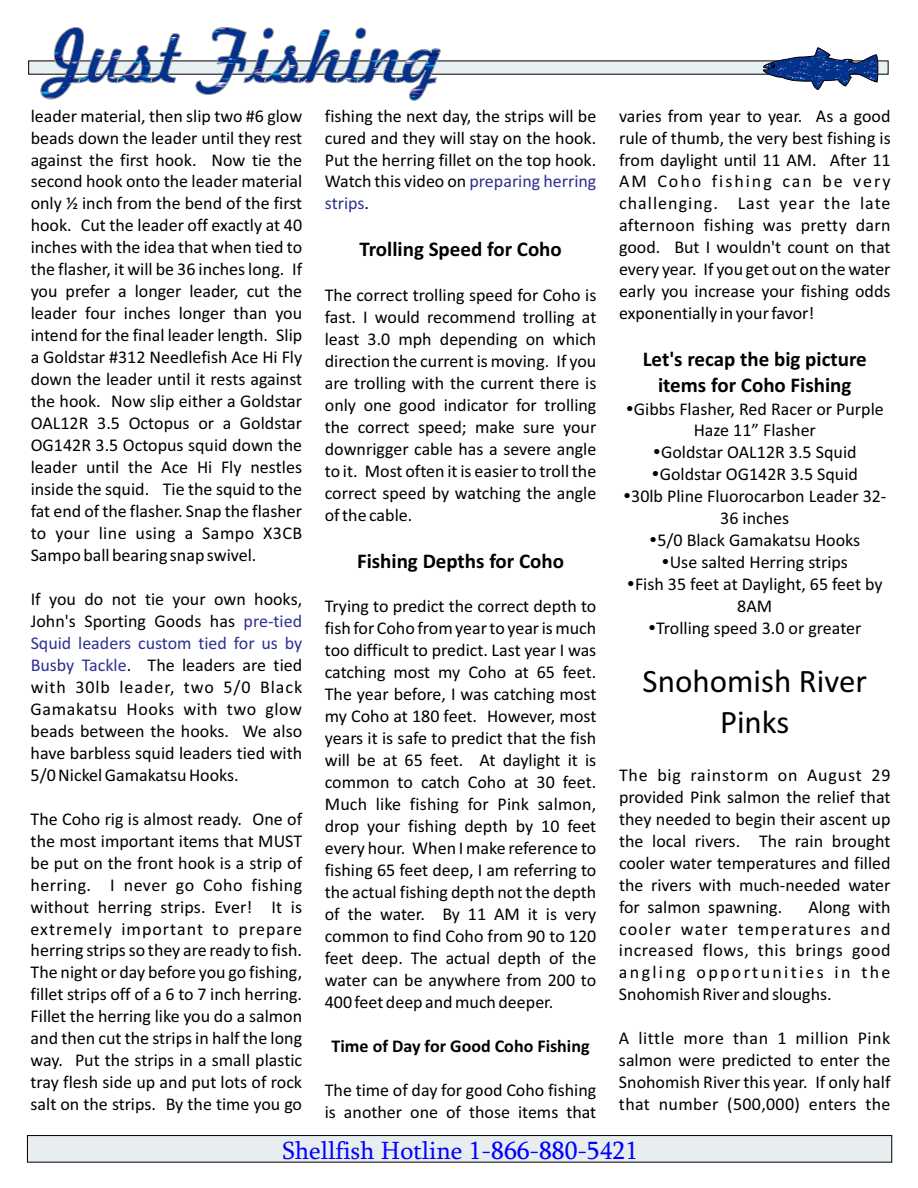
<style>
.page{position:relative;width:918px;height:1188px;background:#fff}
.page>*{position:absolute;margin:0;border:0;box-sizing:border-box;transform-origin:0 0}
.t1{font:33px/40.3px "Calibri";color:#000;text-align:center}
.t2{font:25.5px "Sylfaen";color:#00f}
.t3{font:700 21px/25.7px "Calibri";color:#000;text-align:center}
.t4{font:18px/21.9px "Calibri";color:#000;text-align:justify}
.t5{font:700 18px "Calibri";color:#000}
.s1{color:#2e3092}
</style>
<div class="page">
<div style="left:27px;top:1135px;width:865px;height:27px;background:#e8eef0;border:1px solid #000"></div>
<div style="left:28px;top:61px;width:860px;height:13px;background:#e8f0f1"></div>
<svg style="left:41px;top:27px;width:400px;height:74px"></svg>
<svg style="left:763px;top:47px;width:115px;height:43px"></svg>
<p class="t4" style="left:31px;top:106px;width:273px">leader material, then slip two #6 glow beads down the leader until they rest against the first hook. Now tie the second hook onto the leader material only ½ inch from the bend of the first hook. Cut the leader off exactly at 40 inches with the idea that when tied to the flasher, it will be 36 inches long. If you prefer a longer leader, cut the leader four inches longer than you intend for the final leader length. Slip a Goldstar #312 Needlefish Ace Hi Fly down the leader until it rests against the hook. Now slip either a Goldstar OAL12R 3.5 Octopus or a Goldstar OG142R 3.5 Octopus squid down the leader until the Ace Hi Fly nestles inside the squid. Tie the squid to the fat end of the flasher. Snap the flasher to your line using a Sampo X3CB Sampo ball bearing snap swivel.</p>
<p class="t4" style="left:31px;top:589px;width:273px">If you do not tie your own hooks, John's Sporting Goods has <span class="s1">pre-tied Squid leaders custom tied for us by Busby Tackle</span>. The leaders are tied with 30lb leader, two 5/0 Black Gamakatsu Hooks with two glow beads between the hooks. We also have barbless squid leaders tied with 5/0 Nickel Gamakatsu Hooks.</p>
<p class="t4" style="left:31px;top:809px;width:273px">The Coho rig is almost ready. One of the most important items that MUST be put on the front hook is a strip of herring. I never go Coho fishing without herring strips. Ever! It is extremely important to prepare herring strips so they are ready to fish.<br>The night or day before you go fishing, fillet strips off of a 6 to 7 inch herring.<br>Fillet the herring like you do a salmon and then cut the strips in half the long way. Put the strips in a small plastic tray flesh side up and put lots of rock salt on the strips. By the time you go</p>
<p class="t4" style="left:325px;top:106px;width:273px">fishing the next day, the strips will be cured and they will stay on the hook.<br>Put the herring fillet on the top hook.<br>Watch this video on <span class="s1">preparing herring strips</span>.</p>
<p class="t3" style="left:359px;top:238px;width:204px">Trolling Speed for Coho</p>
<p class="t4" style="left:325px;top:286px;width:273px">The correct trolling speed for Coho is fast. I would recommend trolling at least 3.0 mph depending on which direction the current is moving. If you are trolling with the current there is only one good indicator for trolling the correct speed; make sure your downrigger cable has a severe angle to it. Most often it is easier to troll the correct speed by watching the angle of the cable.</p>
<p class="t3" style="left:357px;top:549px;width:209px">Fishing Depths for Coho</p>
<p class="t4" style="left:325px;top:597px;width:273px">Trying to predict the correct depth to fish for Coho from year to year is much too difficult to predict. Last year I was catching most my Coho at 65 feet.<br>The year before, I was catching most my Coho at 180 feet. However, most years it is safe to predict that the fish will be at 65 feet. At daylight it is common to catch Coho at 30 feet.<br>Much like fishing for Pink salmon, drop your fishing depth by 10 feet every hour. When I make reference to fishing 65 feet deep, I am referring to the actual fishing depth not the depth of the water. By 11 AM it is very common to find Coho from 90 to 120 feet deep. The actual depth of the water can be anywhere from 200 to 400 feet deep and much deeper.</p>
<p class="t5" style="left:332px;top:1038px;width:259px">Time of Day for Good Coho Fishing</p>
<p class="t4" style="left:325px;top:1080px;width:273px">The time of day for good Coho fishing is another one of those items that</p>
<p class="t4" style="left:619px;top:106px;width:273px">varies from year to year. As a good rule of thumb, the very best fishing is from daylight until 11 AM. After 11<br>AM Coho fishing can be very challenging. Last year the late afternoon fishing was pretty darn good. But I wouldn't count on that every year. If you get out on the water early you increase your fishing odds exponentially in your favor!</p>
<p class="t3" style="left:643px;top:348px;width:226px">Let's recap the big picture items for Coho Fishing</p>
<p class="t4" style="left:631px;top:399px;width:257px;text-align:center">Gibbs Flasher, Red Racer or Purple<br>Haze 11” Flasher<br>Goldstar OAL12R 3.5 Squid<br>Goldstar OG142R 3.5 Squid<br>30lb Pline Fluorocarbon Leader 32-<br>36 inches<br>5/0 Black Gamakatsu Hooks<br>Use salted Herring strips<br>Fish 35 feet at Daylight, 65 feet by<br>8AM<br>Trolling speed 3.0 or greater</p>
<h1 class="t1" style="left:643px;top:664px;width:226px">Snohomish River<br>Pinks</h1>
<p class="t4" style="left:619px;top:765px;width:273px">The big rainstorm on August 29 provided Pink salmon the relief that they needed to begin their ascent up the local rivers. The rain brought cooler water temperatures and filled the rivers with much-needed water for salmon spawning.</p>
<p class="t4" style="left:619px;top:897px;width:273px;text-indent:189px">Along with cooler water temperatures and increased flows, this brings good angling opportunities in the Snohomish River and sloughs.</p>
<p class="t4" style="left:619px;top:1029px;width:273px">A little more than 1 million Pink salmon were predicted to enter the Snohomish River this year. If only half that number (500,000) enters the</p>
<h2 class="t2" style="left:282px;top:1140px;width:357px">Shellfish Hotline 1-866-880-5421</h2>
</div>
